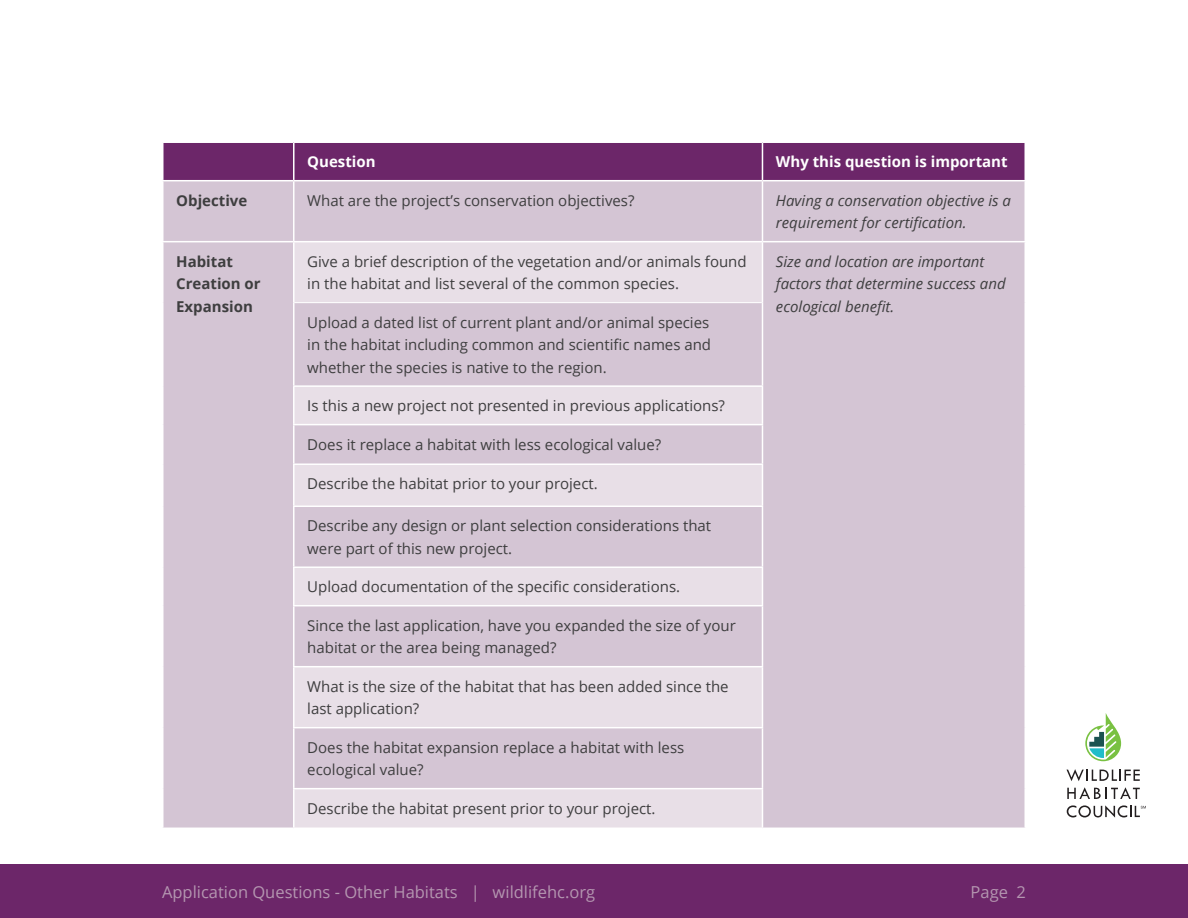
<style>
.page{position:relative;width:1188px;height:918px;background:#fff}
.page>*{position:absolute;margin:0;border:0;box-sizing:border-box;transform-origin:0 0}
.t1{font:16.5px "Open Sans";color:#b496b0}
.t2{font:15px/22.5px "Open Sans";color:#3e3e3f}
.t3{font:italic 15px/22.5px "Open Sans";color:#3e3e3f}
.t4{font:700 15px/22.5px "Open Sans";color:#3e3e3f}
.t5{font:700 15px "Open Sans";color:#fff}
</style>
<div class="page">
<div style="left:0;top:864px;width:1188px;height:54px;background:#6c2669"></div>
<svg style="left:1085px;top:713px;width:36px;height:48px"></svg>
<svg style="left:1067px;top:769px;width:73px;height:12px"></svg>
<svg style="left:1067px;top:787px;width:73px;height:12px"></svg>
<svg style="left:1067px;top:805px;width:79px;height:13px"></svg>
<div style="left:163px;top:142px;width:131px;height:39px;background:#6c2669"></div>
<div style="left:295px;top:143px;width:729px;height:37px;background:#6c2669"></div>
<div style="left:164px;top:181px;width:860px;height:647px;background:#d4c5d4"></div>
<svg style="left:295px;top:242px;width:467px;height:586px;background:#ddd1dd"></svg>
<hr style="left:293px;top:181px;width:2px;height:60px;background:#fff">
<hr style="left:762px;top:181px;width:1px;height:60px;background:#fff">
<hr style="left:162px;top:241px;width:132px;height:1px;background:#fff">
<hr style="left:294px;top:241px;width:468px;height:1px;background:#fff">
<hr style="left:293px;top:242px;width:2px;height:61px;background:#fff">
<hr style="left:762px;top:241px;width:264px;height:1px;background:#fff">
<hr style="left:762px;top:242px;width:1px;height:61px;background:#fff">
<hr style="left:293px;top:303px;width:2px;height:82px;background:#fff">
<hr style="left:762px;top:303px;width:1px;height:82px;background:#fff">
<hr style="left:293px;top:385px;width:470px;height:2px;background:#fff">
<hr style="left:293px;top:387px;width:2px;height:37px;background:#fff">
<hr style="left:762px;top:387px;width:1px;height:37px;background:#fff">
<hr style="left:293px;top:463px;width:470px;height:2px;background:#fff">
<hr style="left:293px;top:506px;width:470px;height:1px;background:#fff">
<hr style="left:293px;top:566px;width:470px;height:2px;background:#fff">
<hr style="left:293px;top:605px;width:470px;height:1px;background:#fff">
<hr style="left:293px;top:666px;width:470px;height:1px;background:#fff">
<hr style="left:293px;top:727px;width:470px;height:1px;background:#fff">
<hr style="left:293px;top:788px;width:470px;height:1px;background:#fff">
<hr style="left:295px;top:302px;width:467px;height:1px;background:#fff">
<hr style="left:293px;top:425px;width:2px;height:38px;background:#fff">
<hr style="left:293px;top:465px;width:2px;height:41px;background:#fff">
<hr style="left:293px;top:507px;width:2px;height:59px;background:#fff">
<hr style="left:293px;top:568px;width:2px;height:37px;background:#fff">
<hr style="left:293px;top:606px;width:2px;height:60px;background:#fff">
<hr style="left:293px;top:424px;width:470px;height:1px;background:#fff">
<hr style="left:762px;top:425px;width:1px;height:38px;background:#fff">
<hr style="left:762px;top:465px;width:1px;height:41px;background:#fff">
<hr style="left:762px;top:507px;width:1px;height:59px;background:#fff">
<hr style="left:762px;top:568px;width:1px;height:37px;background:#fff">
<hr style="left:762px;top:606px;width:1px;height:60px;background:#fff">
<hr style="left:762px;top:667px;width:1px;height:60px;background:#fff">
<hr style="left:762px;top:728px;width:1px;height:60px;background:#fff">
<hr style="left:762px;top:789px;width:1px;height:39px;background:#fff">
<hr style="left:162px;top:141px;width:132px;height:2px;background:#fff">
<hr style="left:162px;top:143px;width:2px;height:37px;background:#fff">
<hr style="left:293px;top:143px;width:2px;height:37px;background:#fff">
<hr style="left:762px;top:143px;width:1px;height:37px;background:#fff">
<hr style="left:162px;top:180px;width:132px;height:1px;background:#fff">
<hr style="left:293px;top:667px;width:2px;height:60px;background:#fff">
<hr style="left:293px;top:728px;width:2px;height:60px;background:#fff">
<hr style="left:293px;top:789px;width:2px;height:39px;background:#fff">
<p class="t5" style="left:307px;top:151px;width:70px">Question</p>
<p class="t5" style="left:776px;top:151px;width:233px">Why this question is important</p>
<p class="t4" style="left:176px;top:189px;width:73px">Objective</p>
<p class="t2" style="left:307px;top:189px;width:329px">What are the project’s conservation objectives?</p>
<p class="t3" style="left:776px;top:189px;width:236px">Having a conservation objective is a requirement for certification.</p>
<p class="t4" style="left:176px;top:250px;width:86px">Habitat<br>Creation or<br>Expansion</p>
<p class="t2" style="left:307px;top:250px;width:441px">Give a brief description of the vegetation and/or animals found in the habitat and list several of the common species.</p>
<p class="t3" style="left:776px;top:250px;width:231px">Size and location are important factors that determine success and ecological benefit.</p>
<p class="t2" style="left:307px;top:311px;width:405px">Upload a dated list of current plant and/or animal species in the habitat including common and scientific names and whether the species is native to the region.</p>
<p class="t2" style="left:307px;top:394px;width:419px">Is this a new project not presented in previous applications?</p>
<p class="t2" style="left:307px;top:433px;width:356px">Does it replace a habitat with less ecological value?</p>
<p class="t2" style="left:307px;top:472px;width:292px">Describe the habitat prior to your project.</p>
<p class="t2" style="left:307px;top:514px;width:405px">Describe any design or plant selection considerations that were part of this new project.</p>
<p class="t2" style="left:307px;top:575px;width:374px">Upload documentation of the specific considerations.</p>
<p class="t2" style="left:307px;top:614px;width:430px">Since the last application, have you expanded the size of your habitat or the area being managed?</p>
<p class="t2" style="left:307px;top:675px;width:423px">What is the size of the habitat that has been added since the last application?</p>
<p class="t2" style="left:307px;top:736px;width:379px">Does the habitat expansion replace a habitat with less ecological value?</p>
<p class="t2" style="left:307px;top:797px;width:350px">Describe the habitat present prior to your project.</p>
<p class="t1" style="left:162px;top:881px;width:435px">Application Questions - Other Habitats | wildlifehc.org</p>
<p class="t1" style="left:971px;top:881px;width:57px">Page 2</p>
</div>
